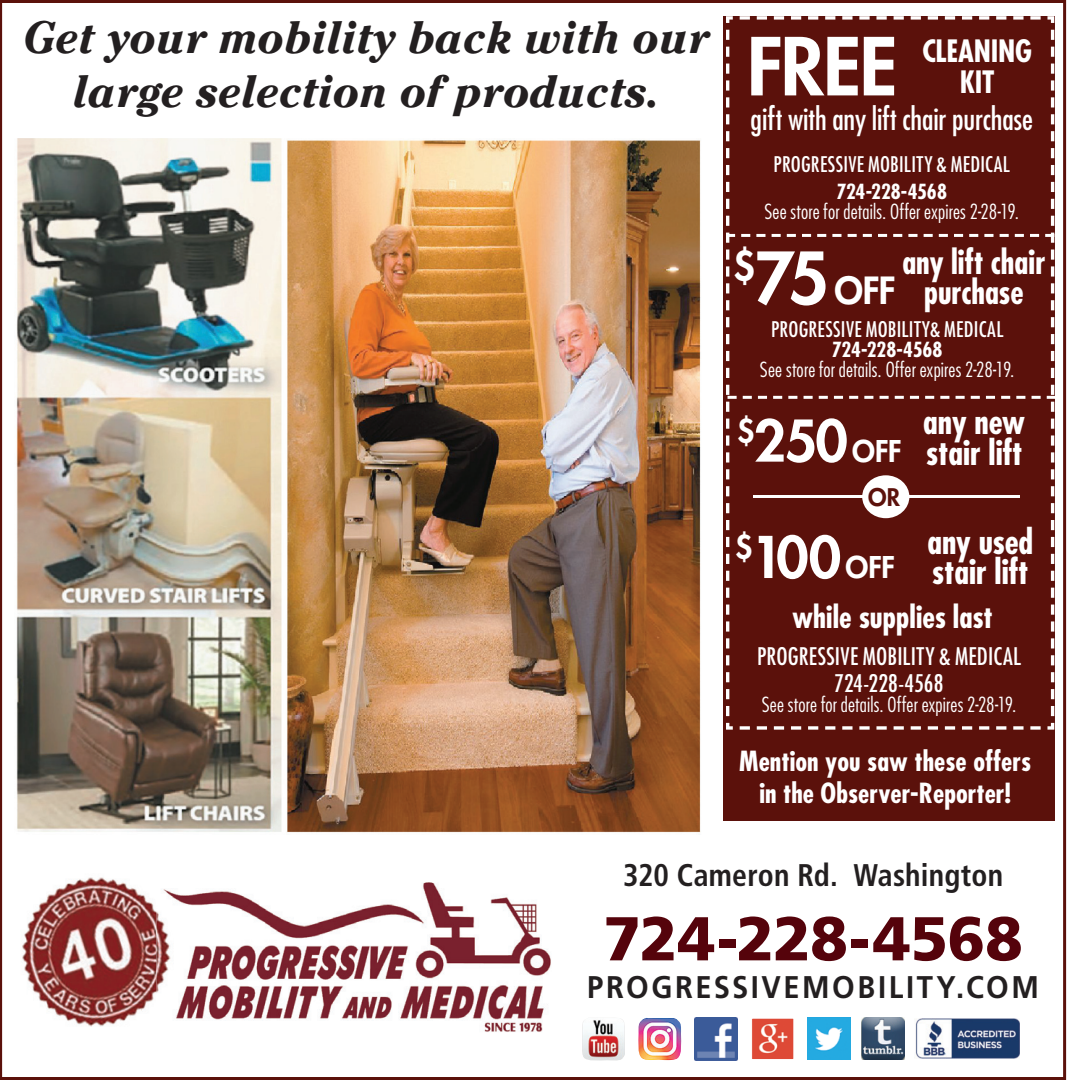
<style>
.page{position:relative;width:1067px;height:1080px;background:#fff}
.page>*{position:absolute;margin:0;border:0;box-sizing:border-box;transform-origin:0 0}
.t1{font:900 61.8px "Frutiger LT Std";letter-spacing:-.01em;color:#55030b}
.t2{font:800 55.8px "Futura Std";letter-spacing:-.025em;color:#fff}
.t3{font:italic 700 45px/54px "Cheltenham Std";color:#231f20}
.t4{font:800 36.6px "Futura Std";color:#fff}
.t5{font:700 condensed 33.9px/30.3px "Futura Std";letter-spacing:-.005em;color:#fff}
.t6{font:700 condensed 33px/30.3px "Futura Std";color:#fff;text-align:center}
.t7{font:700 condensed 31.2px "Frutiger LT Std";letter-spacing:.005em;color:#231f20;scale:.95 1}
.t8{font:700 31.2px "Frutiger LT Std";letter-spacing:.09em;color:#231f20;scale:.93 1}
.t9{font:700 condensed 30.3px "Futura Std";letter-spacing:.005em;color:#fff}
.t10{font:condensed 30px "Futura Std";letter-spacing:-.005em;color:#fff}
.t11{font:700 condensed 30px/30.3px "Futura Std";letter-spacing:-.01em;color:#fff;text-align:center}
.t12{font:700 condensed 27px/32.4px "Futura Std";color:#fff;text-align:center}
.t13{font:condensed 23.7px/27px "Futura Std";letter-spacing:.01em;color:#fff;text-align:center}
.t14{font:800 23.7px "Futura Std";color:#5b110b}
.t15{font:condensed 21px "Futura Std";letter-spacing:.015em;color:#fff}
.t16{font:300 condensed 20.4px "Futura Std";letter-spacing:.01em;color:#fff}
.t17{font:700 condensed 20.4px "Futura Std";letter-spacing:-.005em;color:#fff}
.s1{font-size:69.9px}
.s2{font-size:29.1px}
</style>
<div class="page">
<img style="left:0;top:0;width:1066px;height:1080px">
<h3 class="t3" style="left:73px;top:15px;width:826px;text-indent:-50px">Get your mobility back with our<br>large selection of products. <sup>FREE</sup></h3>
<h3 class="t11" style="left:922px;top:37px;width:111px">CLEANING<br>KIT</h3>
<h3 class="t10" style="left:750px;top:102px;width:284px">gift with any lift chair purchase</h3>
<p class="t15" style="left:773px;top:152px;width:238px">PROGRESSIVE MOBILITY &amp; MEDICAL</p>
<p class="t17" style="left:836px;top:180px;width:112px">724-228-4568</p>
<p class="t16" style="left:764px;top:200px;width:256px">See store for details. Offer expires 2-28-19.</p>
<h3 class="t4" style="left:732px;top:270px;width:165px"><sup>$</sup><span class="s1">75</span> OFF</h3>
<h3 class="t6" style="left:902px;top:247px;width:145px">any lift chair purchase</h3>
<p class="t15" style="left:771px;top:317px;width:234px">PROGRESSIVE MOBILITY&amp; MEDICAL</p>
<p class="t17" style="left:832px;top:338px;width:112px">724-228-4568</p>
<p class="t16" style="left:760px;top:358px;width:256px">See store for details. Offer expires 2-28-19.</p>
<h2 class="t2" style="left:736px;top:410px;width:167px"><sup>$</sup>250 <span class="s2">OFF</span></h2>
<h3 class="t5" style="left:923px;top:407px;width:104px">any new stair lift</h3>
<p class="t14" style="left:868px;top:484px;width:33px">OR</p>
<h2 class="t2" style="left:734px;top:526px;width:162px"><sup>$</sup>100 <span class="s2">OFF</span></h2>
<h3 class="t5" style="left:927px;top:527px;width:107px">any used stair lift</h3>
<h3 class="t9" style="left:792px;top:600px;width:202px">while supplies last</h3>
<p class="t13" style="left:757px;top:643px;width:265px">PROGRESSIVE MOBILITY &amp; MEDICAL<br>724-228-4568</p>
<p class="t16" style="left:761px;top:693px;width:256px">See store for details. Offer expires 2-28-19.</p>
<h3 class="t12" style="left:739px;top:745px;width:293px">Mention you saw these offers in the Observer-Reporter!</h3>
<h3 class="t7" style="left:623px;top:863px;width:401px">320 Cameron Rd. Washington</h3>
<h1 class="t1" style="left:603px;top:903px;width:421px">724-228-4568</h1>
<h3 class="t8" style="left:587px;top:969px;width:487px">PROGRESSIVEMOBILITY.COM</h3>
</div>
